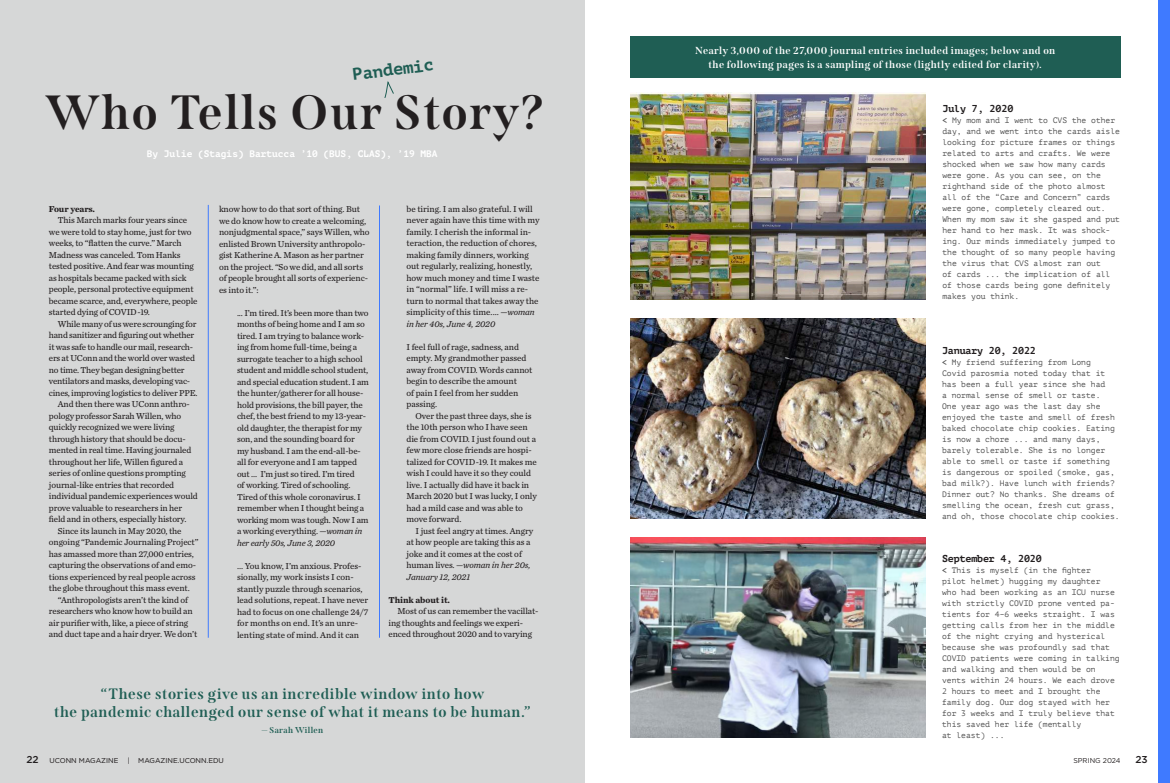
<style>
.page{position:relative;width:1170px;height:783px;background:#fff}
.page>*{position:absolute;margin:0;border:0;box-sizing:border-box;transform-origin:0 0}
.t1{font:700 48px "Span";letter-spacing:.04em;color:#231f20}
.t2{font:700 17px "PT Mono";color:#1f5e54}
.t3{font:700 15px/18px "Span";letter-spacing:.04em;color:#1f5e54;text-align:center}
.t4{font:700 10.2px/13.2px "Span";letter-spacing:.04em;color:#fff;text-align:center}
.t5{font:700 10px "PT Mono";letter-spacing:-.015em;color:#231f20}
.t6{font:500 10px "Gotham";color:#231f20}
.t7{font:700 9.5px "PT Mono";color:#fff}
.t8{font:9px/11.5px "Chronicle Text G3";letter-spacing:-.01em;color:#231f20}
.t9{font:700 9px "Chronicle Text G3";letter-spacing:-.01em;color:#231f20}
.t10{font:700 8.5px "Span";letter-spacing:.04em;color:#1f5e54}
.t11{font:8px/11px "PT Mono";color:#555}
.t12{font:7px "Gotham";color:#231f20}
.s1{font-weight:700}
.s2{font-style:italic}
.s3{font-weight:500;font-size:10px}
</style>
<div class="page">
<div style="left:0;top:0;width:585px;height:783px;background:#d6d7d7"></div>
<img style="left:630px;top:92px;width:295px;height:208px">
<img style="left:630px;top:538px;width:295px;height:200px">
<img style="left:630px;top:318px;width:295px;height:201px">
<hr style="left:208px;top:205px;width:1px;height:433px;background:#3f7aff">
<hr style="left:379px;top:205px;width:1px;height:433px;background:#3f7aff">
<svg style="left:384px;top:82px;width:10px;height:16px"></svg>
<div style="left:630px;top:36px;width:490px;height:41px;background:#1f5e54"></div>
<div style="left:1158px;top:0;width:12px;height:783px;background:#3f7aff"></div>
<h2 class="t2" style="left:351px;top:64px;width:83px;rotate:-7deg">Pandemic</h2>
<p class="t4" style="left:695px;top:44px;width:362px">Nearly 3,000 of the 27,000 journal entries included images; below and on the following pages is a sampling of those (lightly edited for clarity).</p>
<h1 class="t1" style="left:46px;top:84px;width:500px">Who Tells Our Story?</h1>
<p class="t5" style="left:942px;top:103px;width:72px">July 7, 2020</p>
<p class="t11" style="left:942px;top:115px;width:179px"><span class="s1">&lt;</span> My mom and I went to CVS the other day, and we went into the cards aisle looking for picture frames or things related to arts and crafts. We were shocked when we saw how many cards were gone. As you can see, on the righthand side of the photo almost all of the “Care and Concern” cards were gone, completely cleared out.<br>When my mom saw it she gasped and put her hand to her mask. It was shock&shy;ing. Our minds immediately jumped to the thought of so many people having the virus that CVS almost ran out<br>of cards ... the implication of all of those cards being gone definitely makes you think.</p>
<p class="t7" style="left:147px;top:148px;width:292px">By Julie (Stagis) Bartucca ’10 (BUS, CLAS), ’19 MBA</p>
<p class="t8" style="left:406px;top:203px;width:135px">be tiring. I am also grateful. I will never again have this time with my family. I cherish the informal in&shy;teraction, the reduction of chores, making family dinners, working out regularly, realizing, honestly, how much money and time I waste in “normal” life. I will miss a re&shy;turn to normal that takes away the simplicity of this time.... <span class="s2">—woman in her 40s, June 4, 2020</span></p>
<p class="t8" style="left:406px;top:341px;width:127px">I feel full of rage, sadness, and empty. My grandmother passed away from COVID. Words cannot begin to describe the amount<br>of pain I feel from her sudden passing.</p>
<p class="t8" style="left:406px;top:410px;width:132px;text-indent:9px">Over the past three days, she is the 10th person who I have seen die from COVID. I just found out a few more close friends are hospi&shy;talized for COVID-19. It makes me wish I could have it so they could live. I actually did have it back in<br>March 2020 but I was lucky, I only had a mild case and was able to move forward.</p>
<p class="t8" style="left:406px;top:525px;width:128px;text-indent:9px">I just feel angry at times. Angry at how people are taking this as a joke and it comes at the cost of human lives. <span class="s2">—woman in her 20s,<br>January 12, 2021</span></p>
<p class="t9" style="left:388px;top:593px;width:63px">Think about it.</p>
<p class="t8" style="left:388px;top:605px;width:152px;text-indent:9px">Most of us can remember the vacillat&shy;ing thoughts and feelings we experi&shy;enced throughout 2020 and to varying</p>
<p class="t9" style="left:49px;top:201px;width:48px">Four years.</p>
<p class="t8" style="left:49px;top:214px;width:150px;text-indent:9px">This March marks four years since we were told to stay home, just for two weeks, to “flatten the curve.” March Madness was canceled. Tom Hanks tested positive. And fear was mounting as hospitals became packed with sick people, personal protective equipment became scarce, and, everywhere, people started dying of COVID-19.</p>
<p class="t8" style="left:58px;top:317px;width:140px">While many of us were scrounging for</p>
<p class="t8" style="left:49px;top:329px;width:147px">hand sanitizer and figuring out whether</p>
<p class="t8" style="left:49px;top:340px;width:146px">it was safe to handle our mail, research-</p>
<p class="t8" style="left:49px;top:352px;width:148px">ers at UConn and the world over wasted</p>
<p class="t8" style="left:49px;top:363px;width:137px">no time. They began designing better</p>
<p class="t8" style="left:49px;top:375px;width:143px">ventilators and masks, developing vac-</p>
<p class="t8" style="left:49px;top:386px;width:150px">cines, improving logistics to deliver PPE.</p>
<p class="t8" style="left:58px;top:398px;width:133px">And then there was UConn anthro-</p>
<p class="t8" style="left:49px;top:409px;width:134px">pology professor Sarah Willen, who</p>
<p class="t8" style="left:49px;top:421px;width:127px">quickly recognized we were living</p>
<p class="t8" style="left:49px;top:432px;width:138px">through history that should be docu-</p>
<p class="t8" style="left:49px;top:444px;width:144px">mented in real time. Having journaled</p>
<p class="t8" style="left:49px;top:455px;width:136px">throughout her life, Willen figured a</p>
<p class="t8" style="left:49px;top:467px;width:138px">series of online questions prompting</p>
<p class="t8" style="left:49px;top:478px;width:127px">journal-like entries that recorded</p>
<p class="t8" style="left:49px;top:490px;width:150px">individual pandemic experiences would</p>
<p class="t8" style="left:49px;top:501px;width:135px">prove valuable to researchers in her</p>
<p class="t8" style="left:49px;top:513px;width:139px">field and in others, especially history.</p>
<p class="t8" style="left:58px;top:524px;width:125px">Since its launch in May 2020, the</p>
<p class="t8" style="left:49px;top:536px;width:151px">ongoing “Pandemic Journaling Project”</p>
<p class="t8" style="left:49px;top:547px;width:146px">has amassed more than 27,000 entries,</p>
<p class="t8" style="left:49px;top:559px;width:149px">capturing the observations of and emo-</p>
<p class="t8" style="left:49px;top:570px;width:148px">tions experienced by real people across</p>
<p class="t8" style="left:49px;top:582px;width:142px">the globe throughout this mass event.</p>
<p class="t8" style="left:58px;top:593px;width:132px">“Anthropologists aren’t the kind of</p>
<p class="t8" style="left:49px;top:605px;width:145px">researchers who know how to build an</p>
<p class="t8" style="left:49px;top:616px;width:141px">air purifier with, like, a piece of string</p>
<p class="t8" style="left:49px;top:628px;width:150px">and duct tape and a hair dryer. We don’t</p>
<p class="t8" style="left:219px;top:203px;width:152px">know how to do that sort of thing. But we do know how to create a welcoming, nonjudgmental space,” says Willen, who enlisted Brown University anthropolo&shy;gist Katherine A. Mason as her partner on the project. “So we did, and all sorts of people brought all sorts of experienc&shy;es into it.”:</p>
<p class="t8" style="left:237px;top:306px;width:133px">... I’m tired. It’s been more than two months of being home and I am so tired. I am trying to balance work&shy;ing from home full-time, being a surrogate teacher to a high school student and middle school student, and special education student. I am the hunter/gatherer for all house&shy;hold provisions, the bill payer, the chef, the best friend to my 13-year&shy;old daughter, the therapist for my son, and the sounding board for my husband. I am the end-all-be&shy;all for everyone and I am tapped out … I’m just so tired. I’m tired<br>of working. Tired of schooling.<br>Tired of this whole coronavirus. I remember when I thought being a working mom was tough. Now I am a working everything. <span class="s2">—woman in her early 50s, June 3, 2020</span></p>
<p class="t8" style="left:237px;top:559px;width:133px">... You know, I’m anxious. Profes&shy;sionally, my work insists I con&shy;stantly puzzle through scenarios, lead solutions, repeat. I have never had to focus on one challenge 24/7 for months on end. It’s an unre&shy;lenting state of mind. And it can</p>
<p class="t5" style="left:942px;top:345px;width:95px">January 20, 2022</p>
<p class="t11" style="left:942px;top:357px;width:179px"><span class="s1">&lt;</span> My friend suffering from Long<br>Covid parosmia noted today that it has been a full year since she had<br>a normal sense of smell or taste.<br>One year ago was the last day she enjoyed the taste and smell of fresh baked chocolate chip cookies. Eating is now a chore ... and many days, barely tolerable. She is no longer able to smell or taste if something is dangerous or spoiled (smoke, gas, bad milk?). Have lunch with friends?<br>Dinner out? No thanks. She dreams of smelling the ocean, fresh cut grass, and oh, those chocolate chip cookies.</p>
<p class="t5" style="left:942px;top:552px;width:101px">September 4, 2020</p>
<p class="t11" style="left:942px;top:565px;width:179px"><span class="s1">&lt;</span> This is myself (in the fighter<br>pilot helmet) hugging my daughter<br>who had been working as an ICU nurse with strictly COVID prone vented pa&shy;tients for 4–6 weeks straight. I was getting calls from her in the middle of the night crying and hysterical because she was profoundly sad that<br>COVID patients were coming in talking and walking and then would be on vents within 24 hours. We each drove<br>2 hours to meet and I brought the family dog. Our dog stayed with her for 3 weeks and I truly believe that this saved her life (mentally<br>at least) ...</p>
<h3 class="t3" style="left:54px;top:685px;width:478px">“These stories give us an incredible window into how<br>the pandemic challenged our sense of what it means to be human.”</h3>
<p class="t10" style="left:262px;top:725px;width:63px">— Sarah Willen</p>
<p class="t12" style="left:26px;top:756px;width:94px"><span class="s3">22</span> UCONN MAGAZINE</p>
<p class="t12" style="left:128px;top:756px;width:98px">| MAGAZINE.UCONN.EDU</p>
<p class="t6" style="left:1135px;top:753px;width:14px">23</p>
<p class="t12" style="left:1073px;top:756px;width:49px">SPRING 2024</p>
</div>
